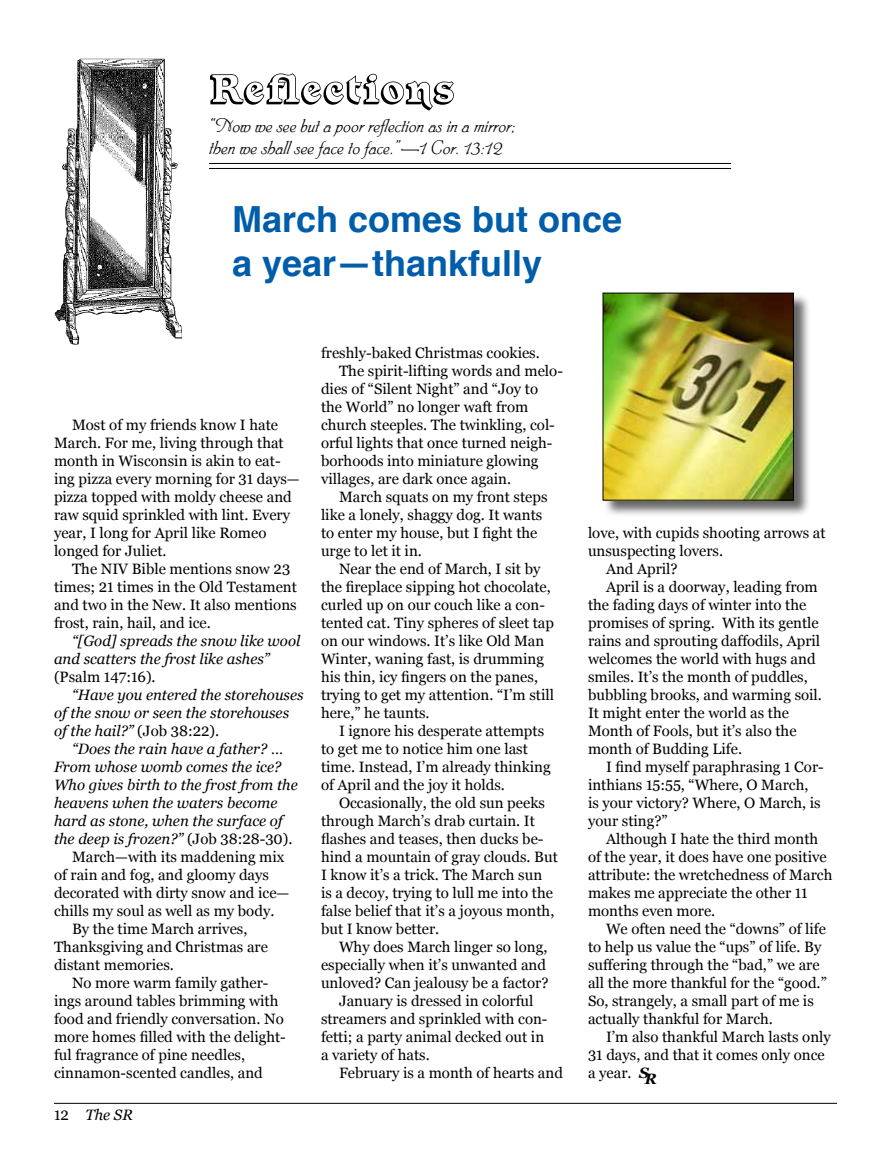
<style>
.page{position:relative;width:891px;height:1175px;background:#fff}
.page>*{position:absolute;margin:0;border:0;box-sizing:border-box;transform-origin:0 0}
.t1{font:700 36px/43.2px "Helvetica";color:#005daa}
.t2{font:italic 18.75px/22.5px "Phyllis";color:#000}
.t3{font:15px/18px "Georgia";color:#000}
.t4{font:italic 15px/18px "Georgia";color:#000}
.s1{font-style:normal}
.s2{font-weight:700;font-style:italic}
</style>
<div class="page">
<hr style="left:54px;top:1102px;width:783px;height:1px;background:#000">
<svg style="left:210px;top:73px;width:244px;height:38px"></svg>
<hr style="left:209px;top:163px;width:522px;height:1px;background:#000">
<hr style="left:209px;top:168px;width:522px;height:1px;background:#000">
<img style="left:55px;top:59px;width:127px;height:285px">
<div style="left:603px;top:293px;width:208px;height:224px;background:#000;opacity:.6"></div>
<img style="left:605px;top:295px;width:187px;height:203px">
<div style="left:603px;top:293px;width:191px;height:207px;border:1px solid #000"></div>
<p class="t2" style="left:209px;top:114px;width:308px">“Now we see but a poor reflection as in a mirror; then we shall see face to face.”—1 Cor. 13:12</p>
<h1 class="t1" style="left:232px;top:198px;width:392px">March comes but once a year—thankfully</h1>
<p class="t3" style="left:54px;top:415px;width:247px;text-indent:18px">Most of my friends know I hate<br>March. For me, living through that month in Wisconsin is akin to eat&shy;ing pizza every morning for 31 days— pizza topped with moldy cheese and raw squid sprinkled with lint. Every year, I long for April like Romeo longed for Juliet.</p>
<p class="t3" style="left:54px;top:559px;width:244px;text-indent:18px">The NIV Bible mentions snow 23 times; 21 times in the Old Testament and two in the New. It also mentions frost, rain, hail, and ice.</p>
<p class="t4" style="left:54px;top:631px;width:248px;text-indent:18px">“[God] spreads the snow like wool and scatters the frost like ashes”</p>
<p class="t3" style="left:54px;top:667px;width:103px">(Psalm 147:16).</p>
<p class="t4" style="left:54px;top:685px;width:251px;text-indent:18px">“Have you entered the storehouses of the snow or seen the storehouses of the hail?” <span class="s1">(Job 38:22).</span></p>
<p class="t4" style="left:72px;top:739px;width:213px">“Does the rain have a father? …</p>
<p class="t4" style="left:54px;top:757px;width:229px">From whose womb comes the ice?</p>
<p class="t4" style="left:54px;top:775px;width:245px">Who gives birth to the frost from the</p>
<p class="t4" style="left:54px;top:793px;width:225px">heavens when the waters become</p>
<p class="t4" style="left:54px;top:811px;width:230px">hard as stone, when the surface of</p>
<p class="t4" style="left:54px;top:829px;width:240px">the deep is frozen?” <span class="s1">(Job 38:28-30).</span></p>
<p class="t3" style="left:72px;top:847px;width:214px">March—with its maddening mix</p>
<p class="t3" style="left:54px;top:865px;width:217px">of rain and fog, and gloomy days</p>
<p class="t3" style="left:54px;top:883px;width:237px">decorated with dirty snow and ice—</p>
<p class="t3" style="left:54px;top:901px;width:222px">chills my soul as well as my body.</p>
<p class="t3" style="left:72px;top:919px;width:177px">By the time March arrives,</p>
<p class="t3" style="left:54px;top:937px;width:215px">Thanksgiving and Christmas are</p>
<p class="t3" style="left:54px;top:955px;width:121px">distant memories.</p>
<p class="t3" style="left:72px;top:973px;width:198px">No more warm family gather-</p>
<p class="t3" style="left:54px;top:991px;width:226px">ings around tables brimming with</p>
<p class="t3" style="left:54px;top:1009px;width:231px">food and friendly conversation. No</p>
<p class="t3" style="left:54px;top:1027px;width:233px">more homes filled with the delight-</p>
<p class="t3" style="left:54px;top:1045px;width:193px">ful fragrance of pine needles,</p>
<p class="t3" style="left:54px;top:1063px;width:210px">cinnamon-scented candles, and</p>
<p class="t4" style="left:54px;top:1106px;width:80px"><span class="s1">12</span> The SR</p>
<p class="t3" style="left:321px;top:343px;width:220px">freshly-baked Christmas cookies.</p>
<p class="t3" style="left:339px;top:361px;width:225px">The spirit-lifting words and melo-</p>
<p class="t3" style="left:321px;top:379px;width:219px">dies of “Silent Night” and “Joy to</p>
<p class="t3" style="left:321px;top:397px;width:209px">the World” no longer waft from</p>
<p class="t3" style="left:321px;top:415px;width:235px">church steeples. The twinkling, col-</p>
<p class="t3" style="left:321px;top:433px;width:233px">orful lights that once turned neigh-</p>
<p class="t3" style="left:321px;top:451px;width:219px">borhoods into miniature glowing</p>
<p class="t3" style="left:321px;top:469px;width:192px">villages, are dark once again.</p>
<p class="t3" style="left:339px;top:487px;width:210px">March squats on my front steps</p>
<p class="t3" style="left:321px;top:505px;width:223px">like a lonely, shaggy dog. It wants</p>
<p class="t3" style="left:321px;top:523px;width:218px">to enter my house, but I fight the</p>
<p class="t3" style="left:321px;top:541px;width:102px">urge to let it in.</p>
<p class="t3" style="left:339px;top:559px;width:203px">Near the end of March, I sit by</p>
<p class="t3" style="left:321px;top:577px;width:231px">the fireplace sipping hot chocolate,</p>
<p class="t3" style="left:321px;top:595px;width:225px">curled up on our couch like a con-</p>
<p class="t3" style="left:321px;top:613px;width:235px">tented cat. Tiny spheres of sleet tap</p>
<p class="t3" style="left:321px;top:631px;width:225px">on our windows. It’s like Old Man</p>
<p class="t3" style="left:321px;top:649px;width:225px">Winter, waning fast, is drumming</p>
<p class="t3" style="left:321px;top:667px;width:219px">his thin, icy fingers on the panes,</p>
<p class="t3" style="left:321px;top:685px;width:235px">trying to get my attention. “I’m still</p>
<p class="t3" style="left:321px;top:703px;width:110px">here,” he taunts.</p>
<p class="t3" style="left:339px;top:721px;width:207px">I ignore his desperate attempts</p>
<p class="t3" style="left:321px;top:739px;width:208px">to get me to notice him one last</p>
<p class="t3" style="left:321px;top:757px;width:231px">time. Instead, I’m already thinking</p>
<p class="t3" style="left:321px;top:775px;width:185px">of April and the joy it holds.</p>
<p class="t3" style="left:339px;top:793px;width:207px">Occasionally, the old sun peeks</p>
<p class="t3" style="left:321px;top:811px;width:216px">through March’s drab curtain. It</p>
<p class="t3" style="left:321px;top:829px;width:224px">flashes and teases, then ducks be-</p>
<p class="t3" style="left:321px;top:847px;width:238px">hind a mountain of gray clouds. But</p>
<p class="t3" style="left:321px;top:865px;width:223px">I know it’s a trick. The March sun</p>
<p class="t3" style="left:321px;top:883px;width:234px">is a decoy, trying to lull me into the</p>
<p class="t3" style="left:321px;top:901px;width:235px">false belief that it’s a joyous month,</p>
<p class="t3" style="left:321px;top:919px;width:120px">but I know better.</p>
<p class="t3" style="left:339px;top:937px;width:210px">Why does March linger so long,</p>
<p class="t3" style="left:321px;top:955px;width:227px">especially when it’s unwanted and</p>
<p class="t3" style="left:321px;top:973px;width:229px">unloved? Can jealousy be a factor?</p>
<p class="t3" style="left:339px;top:991px;width:196px">January is dressed in colorful</p>
<p class="t3" style="left:321px;top:1009px;width:228px">streamers and sprinkled with con-</p>
<p class="t3" style="left:321px;top:1027px;width:225px">fetti; a party animal decked out in</p>
<p class="t3" style="left:321px;top:1045px;width:110px">a variety of hats.</p>
<p class="t3" style="left:339px;top:1063px;width:226px">February is a month of hearts and</p>
<p class="t3" style="left:588px;top:523px;width:239px">love, with cupids shooting arrows at</p>
<p class="t3" style="left:588px;top:541px;width:137px">unsuspecting lovers.</p>
<p class="t3" style="left:606px;top:559px;width:73px">And April?</p>
<p class="t3" style="left:606px;top:577px;width:213px">April is a doorway, leading from</p>
<p class="t3" style="left:588px;top:595px;width:220px">the fading days of winter into the</p>
<p class="t3" style="left:588px;top:613px;width:232px">promises of spring. With its gentle</p>
<p class="t3" style="left:588px;top:631px;width:234px">rains and sprouting daffodils, April</p>
<p class="t3" style="left:588px;top:649px;width:229px">welcomes the world with hugs and</p>
<p class="t3" style="left:588px;top:667px;width:221px">smiles. It’s the month of puddles,</p>
<p class="t3" style="left:588px;top:685px;width:235px">bubbling brooks, and warming soil.</p>
<p class="t3" style="left:588px;top:703px;width:203px">It might enter the world as the</p>
<p class="t3" style="left:588px;top:721px;width:210px">Month of Fools, but it’s also the</p>
<p class="t3" style="left:588px;top:739px;width:156px">month of Budding Life.</p>
<p class="t3" style="left:606px;top:757px;width:219px">I find myself paraphrasing 1 Cor-</p>
<p class="t3" style="left:588px;top:775px;width:222px">inthians 15:55, “Where, O March,</p>
<p class="t3" style="left:588px;top:793px;width:234px">is your victory? Where, O March, is</p>
<p class="t3" style="left:588px;top:811px;width:81px">your sting?”</p>
<p class="t3" style="left:606px;top:829px;width:214px">Although I hate the third month</p>
<p class="t3" style="left:588px;top:847px;width:240px">of the year, it does have one positive</p>
<p class="t3" style="left:588px;top:865px;width:246px">attribute: the wretchedness of March</p>
<p class="t3" style="left:588px;top:883px;width:221px">makes me appreciate the other 11</p>
<p class="t3" style="left:588px;top:901px;width:129px">months even more.</p>
<p class="t3" style="left:606px;top:919px;width:222px">We often need the “downs” of life</p>
<p class="t3" style="left:588px;top:937px;width:235px">to help us value the “ups” of life. By</p>
<p class="t3" style="left:588px;top:955px;width:233px">suffering through the “bad,” we are</p>
<p class="t3" style="left:588px;top:973px;width:240px">all the more thankful for the “good.”</p>
<p class="t3" style="left:588px;top:991px;width:227px">So, strangely, a small part of me is</p>
<p class="t3" style="left:588px;top:1009px;width:187px">actually thankful for March.</p>
<p class="t3" style="left:606px;top:1027px;width:226px">I’m also thankful March lasts only</p>
<p class="t3" style="left:588px;top:1045px;width:238px">31 days, and that it comes only once</p>
<p class="t3" style="left:588px;top:1063px;width:70px">a year. <span class="s2">SR</span></p>
</div>
